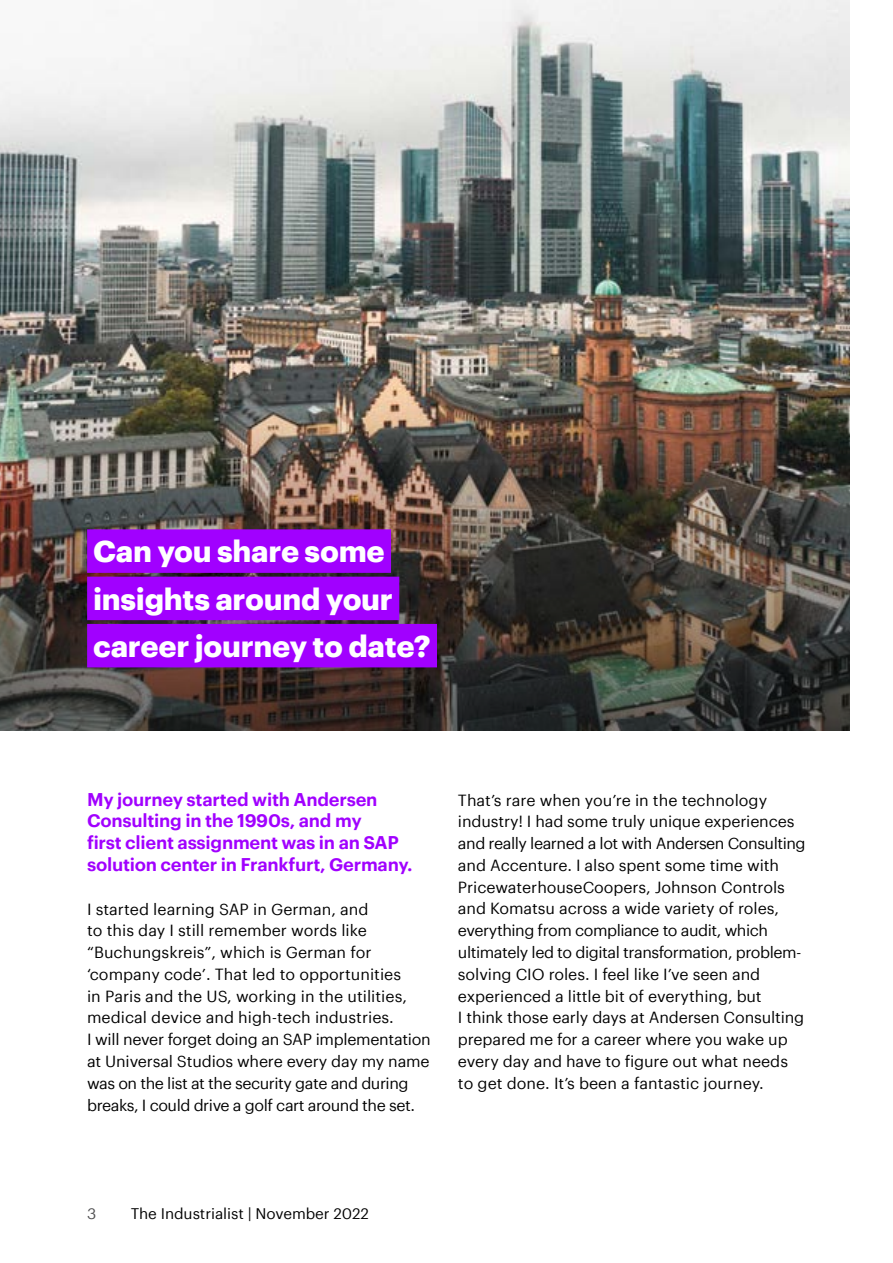
<style>
.page{position:relative;width:893px;height:1263px;background:#fff}
.page>*{position:absolute;margin:0;border:0;box-sizing:border-box;transform-origin:0 0}
.t1{font:700 30px/47.2px "Graphik";letter-spacing:-.01em;color:#fff}
.t2{font:600 18px/21.8px "Graphik";letter-spacing:-.015em;color:#a100ff}
.t3{font:15.75px/21.8px "Graphik";letter-spacing:-.01em;color:#000}
.t4{font:15px "Graphik";letter-spacing:-.005em;color:#000}
.t5{font:15px "Graphik";color:#4d4d4f}
</style>
<div class="page">
<img style="left:0;top:0;width:849px;height:392px">
<img style="left:0;top:392px;width:849px;height:339px">
<div style="left:87px;top:529px;width:304px;height:44px;background:#a100ff"></div>
<div style="left:87px;top:577px;width:312px;height:43px;background:#a100ff"></div>
<div style="left:87px;top:624px;width:350px;height:43px;background:#a100ff"></div>
<h1 class="t1" style="left:93px;top:525px;width:339px">Can you share some insights around your career journey to date?</h1>
<p class="t2" style="left:87px;top:787px;width:327px">My journey started with Andersen Consulting in the 1990s, and my<br>first client assignment was in an SAP solution center in Frankfurt, Germany.</p>
<p class="t3" style="left:87px;top:897px;width:345px">I started learning SAP in German, and<br>to this day I still remember words like “Buchungskreis”, which is German for ‘company code’. That led to opportunities<br>in Paris and the US, working in the utilities, medical device and high-tech industries.<br>I will never forget doing an SAP implementation at Universal Studios where every day my name was on the list at the security gate and during breaks, I could drive a golf cart around the set.</p>
<p class="t3" style="left:458px;top:788px;width:349px">That’s rare when you’re in the technology industry! I had some truly unique experiences and really learned a lot with Andersen Consulting and Accenture. I also spent some time with PricewaterhouseCoopers, Johnson Controls and Komatsu across a wide variety of roles, everything from compliance to audit, which ultimately led to digital transformation, problem&shy;solving CIO roles. I feel like I’ve seen and experienced a little bit of everything, but<br>I think those early days at Andersen Consulting prepared me for a career where you wake up every day and have to figure out what needs to get done. It’s been a fantastic journey.</p>
<p class="t5" style="left:87px;top:1203px;width:11px">3</p>
<p class="t4" style="left:131px;top:1203px;width:240px">The Industrialist | November 2022</p>
</div>
